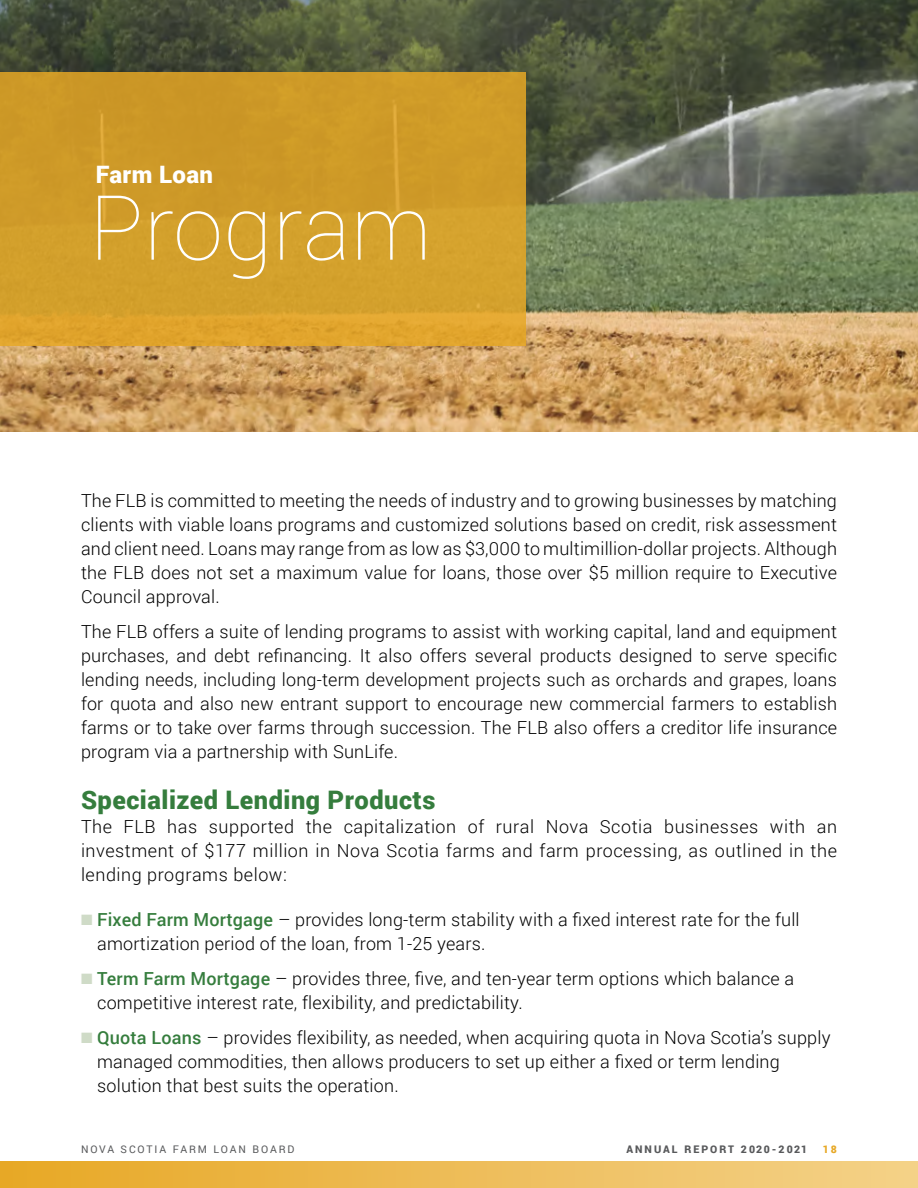
<style>
.page{position:relative;width:918px;height:1188px;background:#fff}
.page>*{position:absolute;margin:0;border:0;box-sizing:border-box;transform-origin:0 0}
.t1{font:100 90px "Roboto";letter-spacing:.005em;color:#fff}
.t2{font:900 25.5px "Roboto";letter-spacing:.02em;color:#357d3d}
.t3{font:900 24px "Roboto";letter-spacing:.015em;color:#fff}
.t4{font:300 18px/24px "Roboto";letter-spacing:.01em;color:#000;text-align:justify}
.t5{font:10.5px "Roboto";letter-spacing:.18em;color:#58595b}
.t6{font:900 10.5px "Roboto";letter-spacing:.195em;color:#58595b}
.t7{font:900 10.5px "Roboto";color:#e7a825}
.s1{color:#cfdbc7}
.s2{font-weight:500;color:#357d3d}
</style>
<div class="page">
<img style="left:0;top:0;width:918px;height:432px">
<div style="left:0;top:72px;width:526px;height:274px;background:linear-gradient(to bottom,#ca9726,#dba42e)"></div>
<div style="left:0;top:1161px;width:918px;height:27px;background:linear-gradient(to right,#e7a826,#f4d289)"></div>
<h3 class="t3" style="left:96px;top:158px;width:119px">Farm Loan</h3>
<h1 class="t1" style="left:89px;top:165px;width:344px">Program</h1>
<p class="t4" style="left:81px;top:488px;width:758px">The FLB is committed to meeting the needs of industry and to growing businesses by matching clients with viable loans programs and customized solutions based on credit, risk assessment and client need. Loans may range from as low as $3,000 to multimillion-dollar projects. Although the FLB does not set a maximum value for loans, those over $5 million require to Executive Council approval.</p>
<p class="t4" style="left:81px;top:619px;width:758px">The FLB offers a suite of lending programs to assist with working capital, land and equipment purchases, and debt refinancing. It also offers several products designed to serve specific lending needs, including long-term development projects such as orchards and grapes, loans for quota and also new entrant support to encourage new commercial farmers to establish farms or to take over farms through succession. The FLB also offers a creditor life insurance program via a partnership with SunLife.</p>
<h2 class="t2" style="left:81px;top:782px;width:356px">Specialized Lending Products</h2>
<p class="t4" style="left:81px;top:814px;width:758px">The FLB has supported the capitalization of rural Nova Scotia businesses with an investment of $177 million in Nova Scotia farms and farm processing, as outlined in the lending programs below:</p>
<p class="t4" style="left:97px;top:907px;width:704px;text-indent:-16px"><span class="s1">■</span> <span class="s2">Fixed Farm Mortgage</span> – provides long-term stability with a fixed interest rate for the full amortization period of the loan, from 1-25 years.</p>
<p class="t4" style="left:97px;top:966px;width:698px;text-indent:-16px"><span class="s1">■</span> <span class="s2">Term Farm Mortgage</span> – provides three, five, and ten-year term options which balance a competitive interest rate, flexibility, and predictability.</p>
<p class="t4" style="left:97px;top:1025px;width:735px;text-align:left;text-indent:-16px"><span class="s1">■</span> <span class="s2">Quota Loans</span> – provides flexibility, as needed, when acquiring quota in Nova Scotia’s supply managed commodities, then allows producers to set up either a fixed or term lending solution that best suits the operation.</p>
<p class="t5" style="left:81px;top:1142px;width:215px">NOVA SCOTIA FARM LOAN BOARD</p>
<p class="t6" style="left:626px;top:1142px;width:182px">ANNUAL REPORT 2020-2021</p>
<p class="t7" style="left:823px;top:1142px;width:16px">18</p>
</div>
